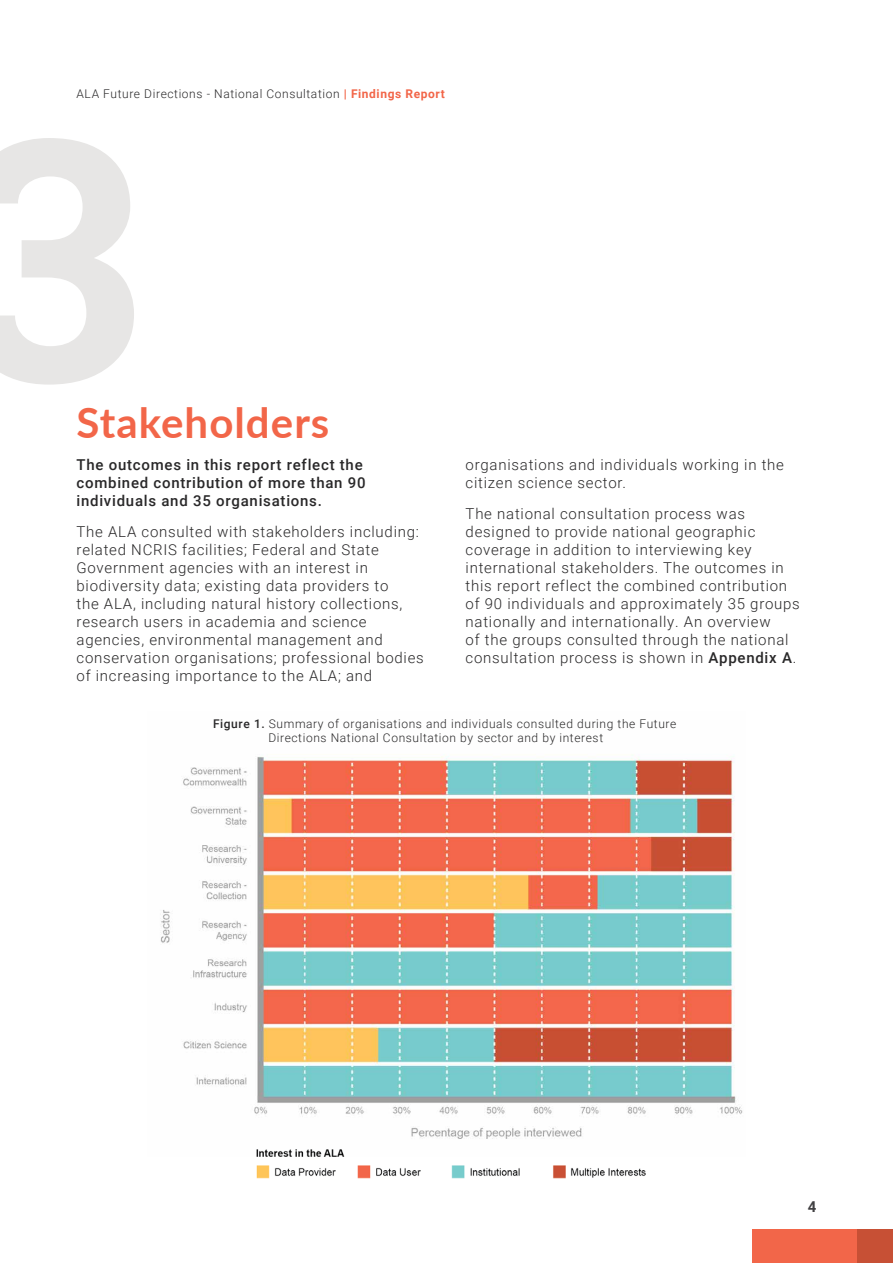
<style>
.page{position:relative;width:893px;height:1263px;background:#fff}
.page>*{position:absolute;margin:0;border:0;box-sizing:border-box;transform-origin:0 0}
.t1{font:700 337.5px "Roboto";color:#e7e6e5}
.t2{font:700 42px "Lato";letter-spacing:.025em;color:#f26649}
.t3{font:300 15px/18px "Roboto";letter-spacing:.05em;color:#292829}
.t4{font:500 15px/18px "Roboto";letter-spacing:.05em;color:#292829}
.t5{font:700 15px "Roboto";color:#414042}
.t6{font:300 12px/14.4px "Roboto";letter-spacing:.05em;color:#292829}
.s1{font-weight:700;color:#f26649}
.s2{font-weight:500}
</style>
<div class="page">
<div style="left:753px;top:1229px;width:140px;height:34px;background:#f26649"></div>
<div style="left:857px;top:1229px;width:36px;height:34px;background:#c75035"></div>
<img style="left:160px;top:756px;width:583px;height:383px">
<img style="left:256px;top:1149px;width:390px;height:30px">
<p class="t6" style="left:77px;top:86px;width:370px">ALA Future Directions - National Consultation <span class="s1">| Findings Report</span></p>
<h1 class="t1" style="left:-43px;top:25px;width:195px">3</h1>
<h2 class="t2" style="left:77px;top:391px;width:254px">Stakeholders</h2>
<p class="t4" style="left:77px;top:455px;width:291px">The outcomes in this report reflect the combined contribution of more than 90 individuals and 35 organisations.</p>
<p class="t3" style="left:77px;top:522px;width:349px">The ALA consulted with stakeholders including: related NCRIS facilities; Federal and State Government agencies with an interest in biodiversity data; existing data providers to<br>the ALA, including natural history collections, research users in academia and science agencies, environmental management and conservation organisations; professional bodies of increasing importance to the ALA; and</p>
<p class="t3" style="left:466px;top:455px;width:320px">organisations and individuals working in the citizen science sector.</p>
<p class="t3" style="left:466px;top:504px;width:336px">The national consultation process was designed to provide national geographic coverage in addition to interviewing key international stakeholders. The outcomes in this report reflect the combined contribution of 90 individuals and approximately 35 groups nationally and internationally. An overview<br>of the groups consulted through the national consultation process is shown in <span class="s2">Appendix A</span>.</p>
<p class="t6" style="left:268px;top:716px;width:410px;text-indent:-55px"><span class="s2">Figure 1.</span> Summary of organisations and individuals consulted during the Future<br>Directions National Consultation by sector and by interest</p>
<p class="t5" style="left:808px;top:1196px;width:10px">4</p>
</div>
